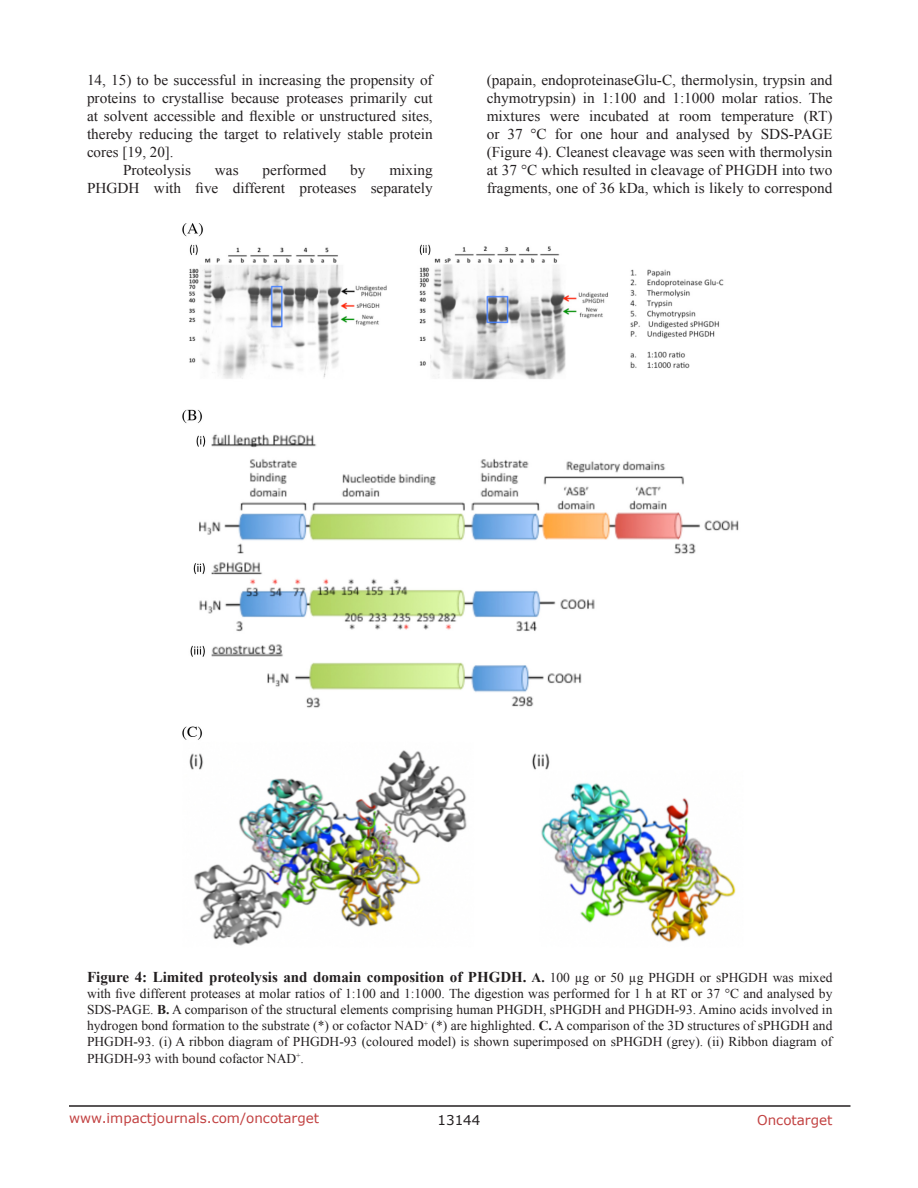
<style>
.page{position:relative;width:918px;height:1188px;background:#fff}
.page>*{position:absolute;margin:0;border:0;box-sizing:border-box;transform-origin:0 0}
.BodyText{font:15px/18px "Times New Roman";color:#231f20;text-align:justify}
.figuretext{font:700 15px "Times New Roman";color:#231f20}
.figuretext-2{font:13.5px/16.2px "Times New Roman";color:#231f20;text-align:justify}
.t1{font:13.5px "Verdana";color:#c24141}
.t2{font:13.5px "Verdana";color:#231f20}
.s1{font-size:13.5px}
.s2{font-weight:400;font-size:13.5px}
.s3{font-weight:700}
</style>
<div class="page">
<hr style="left:69px;top:1105px;width:781px;height:2px;background:#231f20">
<img style="left:182px;top:223px;width:557px;height:723px">
<p class="BodyText" style="left:87px;top:71px;width:347px">14, 15) to be successful in increasing the propensity of proteins to crystallise because proteases primarily cut at solvent accessible and flexible or unstructured sites, thereby reducing the target to relatively stable protein cores [19, 20].</p>
<p class="BodyText" style="left:123px;top:161px;width:70px">Proteolysis</p>
<p class="BodyText" style="left:215px;top:161px;width:25px">was</p>
<p class="BodyText" style="left:263px;top:161px;width:65px">performed</p>
<p class="BodyText" style="left:350px;top:161px;width:17px">by</p>
<p class="BodyText" style="left:87px;top:161px;width:347px;text-align:right">mixing<br>PHGDH with five different proteases separately</p>
<p class="BodyText" style="left:487px;top:71px;width:347px">(papain, endoproteinaseGlu-C, thermolysin, trypsin and chymotrypsin) in 1:100 and 1:1000 molar ratios. The mixtures were incubated at room temperature (RT) or 37 °C for one hour and analysed by SDS-PAGE (Figure 4). Cleanest cleavage was seen with thermolysin at 37 °C which resulted in cleavage of PHGDH into two fragments, one of 36 kDa, which is likely to correspond</p>
<p class="figuretext" style="left:87px;top:966px;width:747px">Figure 4: Limited proteolysis and domain composition of PHGDH. <span class="s1">A.</span> <span class="s2">100 µg or 50 µg PHGDH or sPHGDH was mixed</span></p>
<p class="figuretext-2" style="left:87px;top:985px;width:747px">with five different proteases at molar ratios of 1:100 and 1:1000. The digestion was performed for 1 h at RT or 37 °C and analysed by SDS-PAGE. <span class="s3">B.</span> A comparison of the structural elements comprising human PHGDH, sPHGDH and PHGDH-93. Amino acids involved in hydrogen bond formation to the substrate (*) or cofactor NAD<sup>+</sup> (*) are highlighted. <span class="s3">C.</span> A comparison of the 3D structures of sPHGDH and PHGDH-93. (i) A ribbon diagram of PHGDH-93 (coloured model) is shown superimposed on sPHGDH (grey). (ii) Ribbon diagram of PHGDH-93 with bound cofactor NAD<sup>+</sup>.</p>
<p class="t1" style="left:69px;top:1109px;width:252px">www.impactjournals.com/oncotarget</p>
<p class="t2" style="left:438px;top:1111px;width:44px">13144</p>
<p class="t1" style="left:757px;top:1111px;width:77px">Oncotarget</p>
</div>
